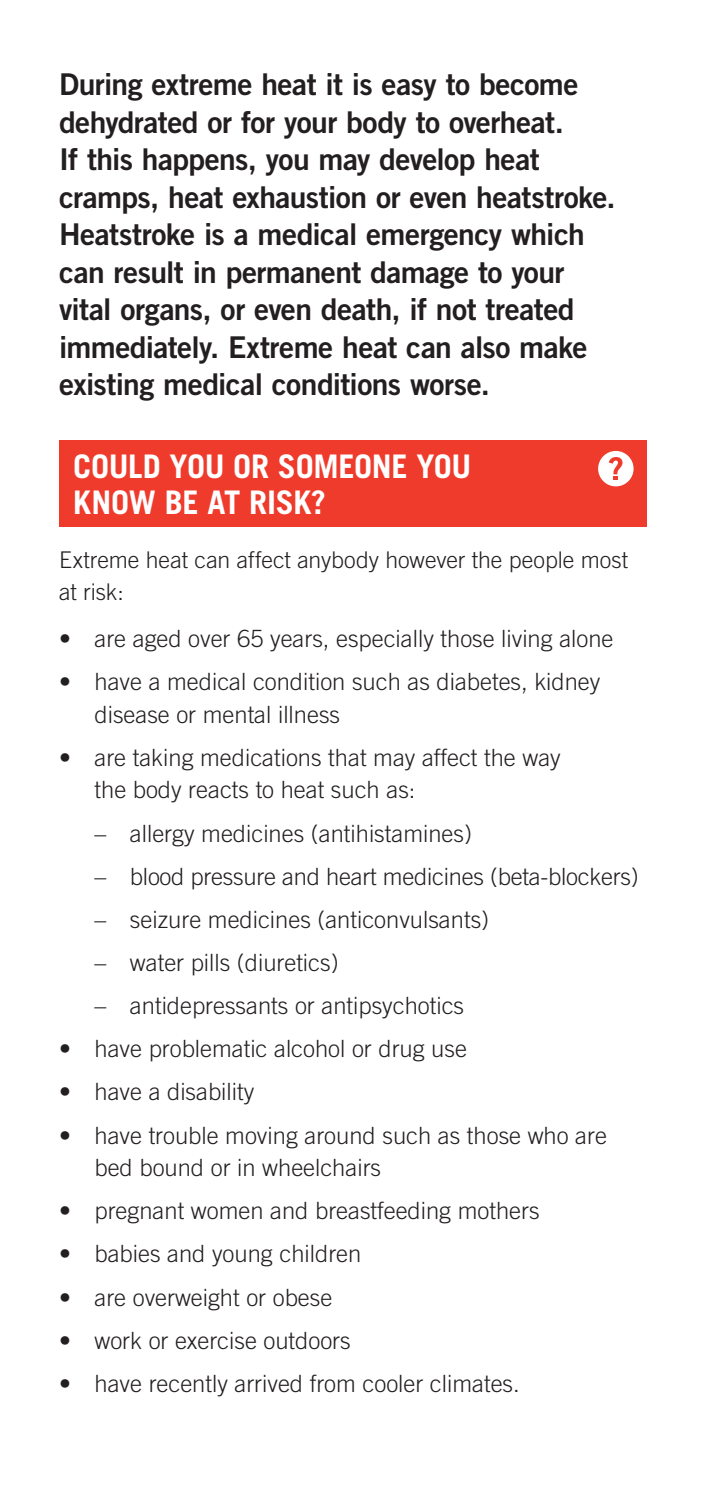
<style>
.page{position:relative;width:710px;height:1489px;background:#fff}
.page>*{position:absolute;margin:0;border:0;box-sizing:border-box;transform-origin:0 0}
.H2_Reversed{font:700 32.5px/36.2px "Trade Gothic";letter-spacing:-.01em;color:#fff}
.Intro{font:30px/37.5px "Trade Gothic Bold Two";letter-spacing:-.02em;color:#231f20}
.t1{font:300 23.75px/32.5px "Trade Gothic";color:#231f20}
.t2{font:300 23px/32.5px "Trade Gothic";color:#231f20}
</style>
<div class="page">
<div style="left:59px;top:440px;width:587px;height:87px;background:#ef3b2c"></div>
<div style="left:598px;top:451px;width:35px;height:35px;background:#fff;border-radius:50%"></div>
<svg style="left:608px;top:457px;width:14px;height:23px"></svg>
<p class="Intro" style="left:59px;top:65px;width:558px">During extreme heat it is easy to become dehydrated or for your body to overheat.<br>If this happens, you may develop heat cramps, heat exhaustion or even heatstroke.<br>Heatstroke is a medical emergency which can result in permanent damage to your vital organs, or even death, if not treated immediately. Extreme heat can also make existing medical conditions worse.</p>
<p class="H2_Reversed" style="left:73px;top:447px;width:399px">COULD YOU OR SOMEONE YOU<br>KNOW BE AT RISK?</p>
<p class="t2" style="left:59px;top:543px;width:570px">Extreme heat can affect anybody however the people most at risk:</p>
<p class="t1" style="left:59px;top:622px;width:555px">• are aged over 65 years, especially those living alone</p>
<p class="t1" style="left:94px;top:665px;width:507px;text-indent:-35px">• have a medical condition such as diabetes, kidney disease or mental illness</p>
<p class="t1" style="left:94px;top:740px;width:467px;text-indent:-35px">• are taking medications that may affect the way the body reacts to heat such as:</p>
<p class="t1" style="left:94px;top:816px;width:379px">– allergy medicines (antihistamines)</p>
<p class="t1" style="left:94px;top:859px;width:545px">– blood pressure and heart medicines (beta-blockers)</p>
<p class="t1" style="left:94px;top:902px;width:396px">– seizure medicines (anticonvulsants)</p>
<p class="t1" style="left:94px;top:945px;width:245px">– water pills (diuretics)</p>
<p class="t1" style="left:94px;top:989px;width:371px">– antidepressants or antipsychotics</p>
<p class="t1" style="left:59px;top:1032px;width:409px">• have problematic alcohol or drug use</p>
<p class="t1" style="left:59px;top:1075px;width:197px">• have a disability</p>
<p class="t1" style="left:94px;top:1118px;width:514px;text-indent:-35px">• have trouble moving around such as those who are bed bound or in wheelchairs</p>
<p class="t1" style="left:59px;top:1194px;width:482px">• pregnant women and breastfeeding mothers</p>
<p class="t1" style="left:59px;top:1237px;width:304px">• babies and young children</p>
<p class="t1" style="left:59px;top:1280px;width:274px">• are overweight or obese</p>
<p class="t1" style="left:59px;top:1323px;width:293px">• work or exercise outdoors</p>
<p class="t1" style="left:59px;top:1366px;width:462px">• have recently arrived from cooler climates.</p>
</div>
